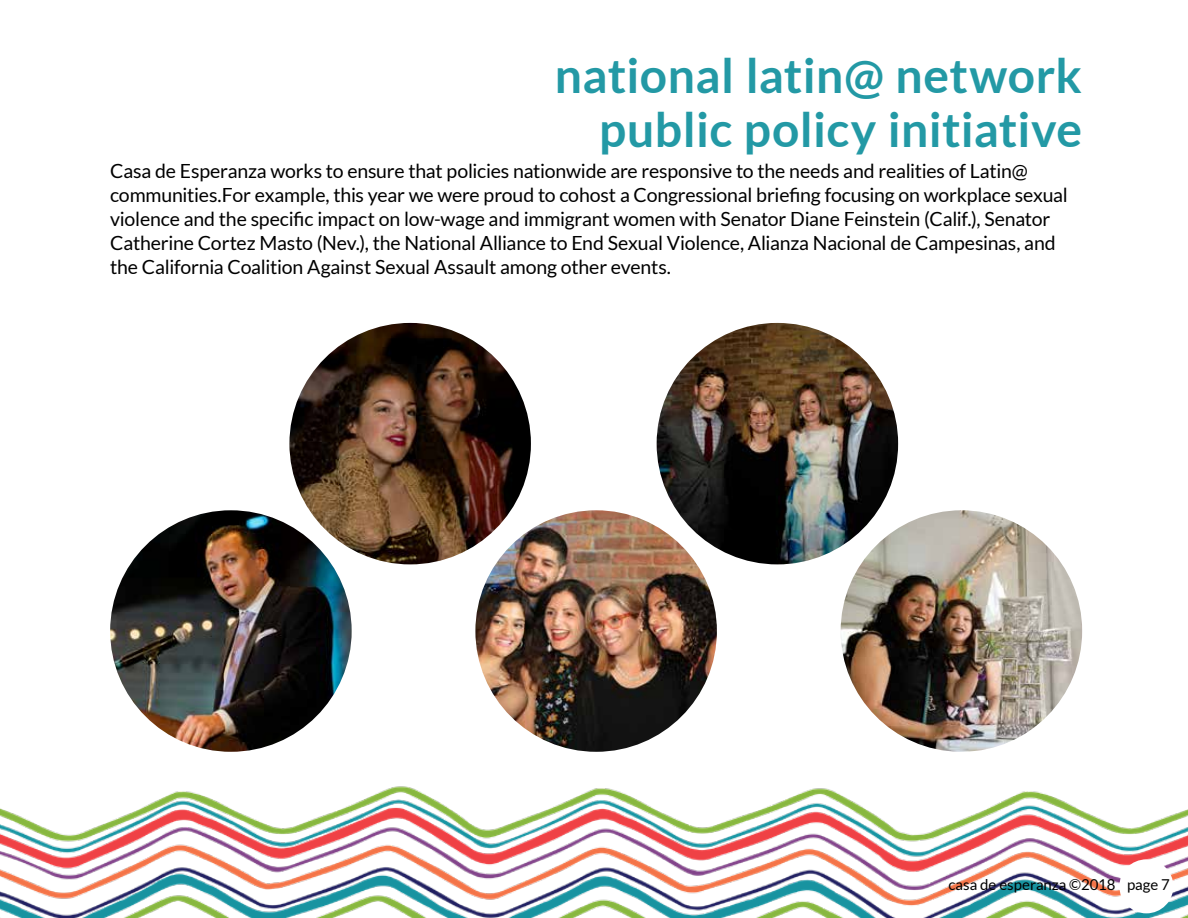
<style>
.page{position:relative;width:1188px;height:918px;background:#fff}
.page>*{position:absolute;margin:0;border:0;box-sizing:border-box;transform-origin:0 0}
.t1{font:700 48px/54px "Lato";letter-spacing:.01em;color:#2399a5;text-align:right}
.t2{font:19.5px/24px "Lato";letter-spacing:-.01em;color:#000}
.t3{font:15px "Lato";color:#000}
</style>
<div class="page">
<img style="left:0;top:786px;width:1188px;height:132px">
<div style="left:1119px;top:859px;width:54px;height:54px;background:#fff;border-radius:50%"></div>
<img style="left:289px;top:323px;width:242px;height:241px;border-radius:121px">
<img style="left:841px;top:510px;width:241px;height:242px;border-radius:120px">
<img style="left:110px;top:510px;width:242px;height:242px;border-radius:121px">
<img style="left:475px;top:510px;width:242px;height:242px;border-radius:121px">
<img style="left:657px;top:323px;width:241px;height:241px;border-radius:121px">
<h1 class="t1" style="left:555px;top:47px;width:529px">national latin@ network public policy initiative</h1>
<p class="t2" style="left:110px;top:159px;width:959px">Casa de Esperanza works to ensure that policies nationwide are responsive to the needs and realities of Latin@ communities.For example, this year we were proud to cohost a Congressional briefing focusing on workplace sexual violence and the specific impact on low-wage and immigrant women with Senator Diane Feinstein (Calif.), Senator Catherine Cortez Masto (Nev.), the National Alliance to End Sexual Violence, Alianza Nacional de Campesinas, and the California Coalition Against Sexual Assault among other events.</p>
<p class="t3" style="left:948px;top:876px;width:223px">casa de esperanza ©2018 page 7</p>
</div>
